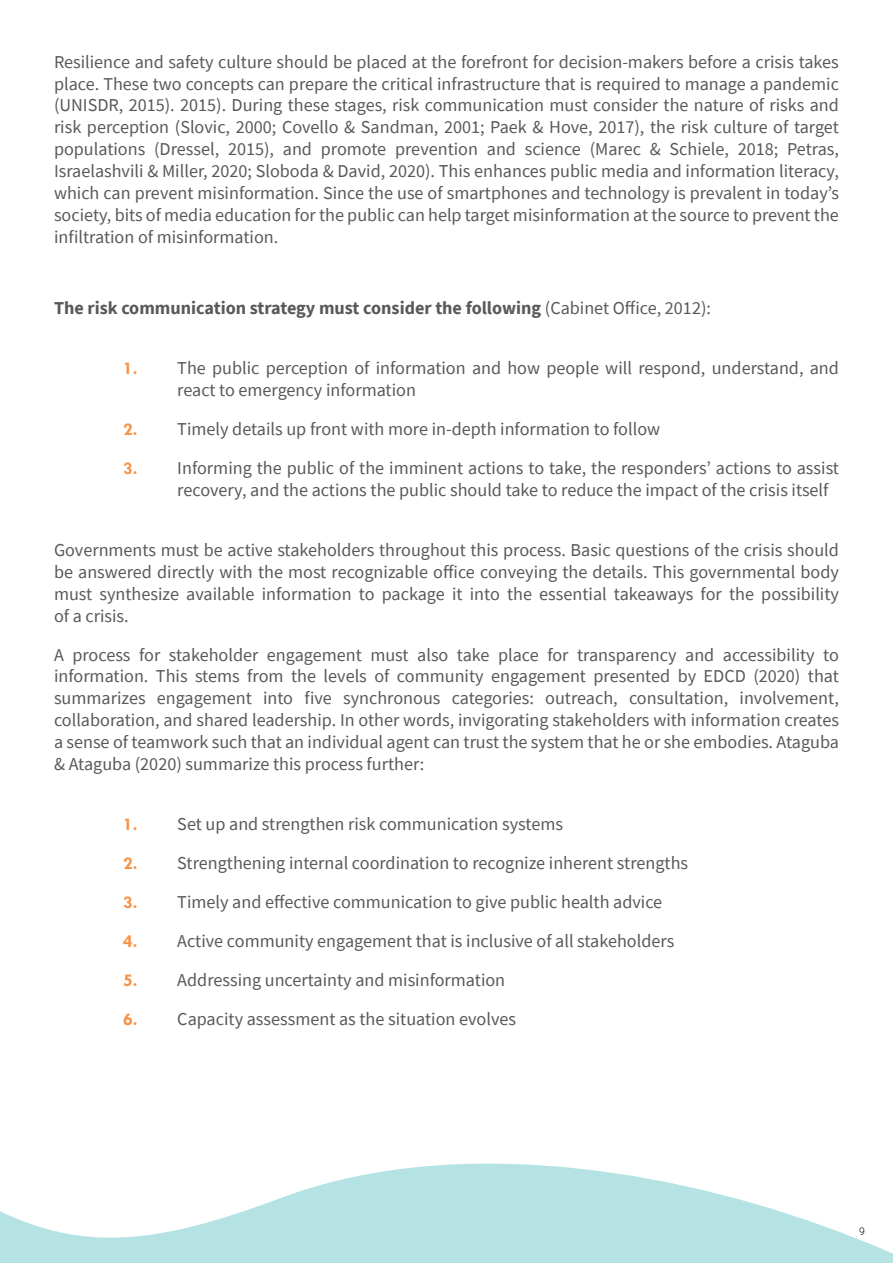
<style>
.page{position:relative;width:893px;height:1263px;background:#fff}
.page>*{position:absolute;margin:0;border:0;box-sizing:border-box;transform-origin:0 0}
.t1{font:18.15px/21.9px "Source Sans Pro";color:#58595b;text-align:justify}
.t2{font:700 18.15px "Source Sans Pro";color:#58595b}
.t3{font:300 10.5px "Roboto";color:#000}
.s1{font-weight:400}
.s2{font-family:"Tw Cen";font-weight:700;color:#f79346}
</style>
<div class="page">
<svg style="left:0;top:1163px;width:893px;height:100px;fill:#b5e3e3"></svg>
<p class="t1" style="left:54px;top:51px;width:787px">Resilience and safety culture should be placed at the forefront for decision-makers before a crisis takes place. These two concepts can prepare the critical infrastructure that is required to manage a pandemic (UNISDR, 2015). 2015). During these stages, risk communication must consider the nature of risks and risk perception (Slovic, 2000; Covello &amp; Sandman, 2001; Paek &amp; Hove, 2017), the risk culture of target populations (Dressel, 2015), and promote prevention and science (Marec &amp; Schiele, 2018; Petras, Israelashvili &amp; Miller, 2020; Sloboda &amp; David, 2020). This enhances public media and information literacy, which can prevent misinformation. Since the use of smartphones and technology is prevalent in today’s society, bits of media education for the public can help target misinformation at the source to prevent the infiltration of misinformation.</p>
<p class="t2" style="left:54px;top:295px;width:658px">The risk communication strategy must consider the following <span class="s1">(Cabinet Office, 2012):</span></p>
<p class="t1" style="left:177px;top:357px;width:663px;text-indent:-54px"><span class="s2">1.</span> The public perception of information and how people will respond, understand, and react to emergency information</p>
<p class="t1" style="left:123px;top:418px;width:538px"><span class="s2">2.</span> Timely details up front with more in-depth information to follow</p>
<p class="t1" style="left:177px;top:457px;width:663px;text-indent:-54px"><span class="s2">3.</span> Informing the public of the imminent actions to take, the responders’ actions to assist recovery, and the actions the public should take to reduce the impact of the crisis itself</p>
<p class="t1" style="left:54px;top:539px;width:786px">Governments must be active stakeholders throughout this process. Basic questions of the crisis should be answered directly with the most recognizable office conveying the details. This governmental body must synthesize available information to package it into the essential takeaways for the possibility of a crisis.</p>
<p class="t1" style="left:54px;top:643px;width:786px">A process for stakeholder engagement must also take place for transparency and accessibility to information. This stems from the levels of community engagement presented by EDCD (2020) that summarizes engagement into five synchronous categories: outreach, consultation, involvement, collaboration, and shared leadership. In other words, invigorating stakeholders with information creates a sense of teamwork such that an individual agent can trust the system that he or she embodies. Ataguba &amp; Ataguba (2020) summarize this process further:</p>
<p class="t1" style="left:123px;top:813px;width:441px"><span class="s2">1.</span> Set up and strengthen risk communication systems</p>
<p class="t1" style="left:123px;top:852px;width:566px"><span class="s2">2.</span> Strengthening internal coordination to recognize inherent strengths</p>
<p class="t1" style="left:123px;top:891px;width:540px"><span class="s2">3.</span> Timely and effective communication to give public health advice</p>
<p class="t1" style="left:123px;top:930px;width:552px"><span class="s2">4.</span> Active community engagement that is inclusive of all stakeholders</p>
<p class="t1" style="left:123px;top:969px;width:383px"><span class="s2">5.</span> Addressing uncertainty and misinformation</p>
<p class="t1" style="left:123px;top:1008px;width:394px"><span class="s2">6.</span> Capacity assessment as the situation evolves</p>
<p class="t3" style="left:859px;top:1224px;width:7px">9</p>
</div>
